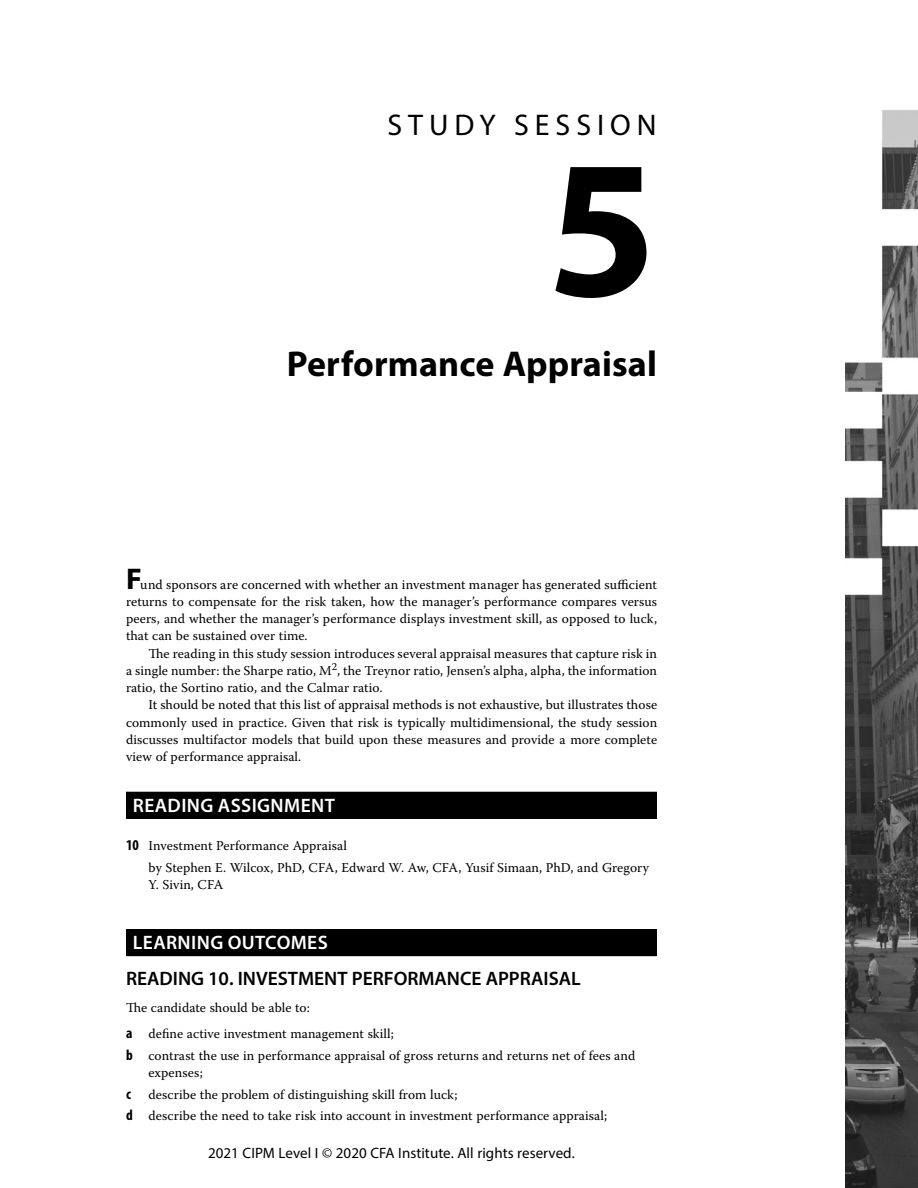
<style>
.page{position:relative;width:918px;height:1188px;background:#fff}
.page>*{position:absolute;margin:0;border:0;box-sizing:border-box;transform-origin:0 0}
.SS_NUM{font:700 198px "Myriad Pro";color:#000}
.SS_TITLE{font:700 36px "Myriad Pro";letter-spacing:.005em;color:#000}
.SS_LABEL{font:30px "Myriad Pro";letter-spacing:.2em;color:#000}
.SS_INTRO_T1{font:700 30px "Myriad Pro";color:#000}
.H2_no_space_above{font:600 19.5px "Myriad Pro";color:#000}
.SS_H1{font:600 19.5px "Myriad Pro";letter-spacing:.02em;color:#fff}
.t1{font:15px "Myriad Pro";letter-spacing:.005em;color:#000}
.SS_INTRO_T{font:13.5px/17.2px "Warnock Pro";letter-spacing:.005em;color:#000;text-align:justify}
.SS_INTRO_T1-2{font:13.5px/17.2px "Warnock Pro";letter-spacing:.005em;color:#000;text-align:justify}
.NL1_middle{font:13.5px/17.2px "Warnock Pro";letter-spacing:.005em;color:#000}
.NL1_last_cont{font:13.5px/17.2px "Warnock Pro";letter-spacing:.005em;color:#000}
.NL1_first{font:13.5px "Warnock Pro";letter-spacing:.005em;color:#000}
.NL1_single{font:13.5px "Warnock Pro";letter-spacing:.005em;color:#000}
.T1{font:13.5px "Warnock Pro";letter-spacing:.005em;color:#000}
.s1{font-family:"Myriad Pro";font-weight:700;font-stretch:condensed;font-size:15px}
</style>
<div class="page">
<img style="left:845px;top:110px;width:73px;height:1078px">
<div style="left:126px;top:792px;width:531px;height:27px;background:#000"></div>
<div style="left:126px;top:929px;width:531px;height:27px;background:#000"></div>
<p class="SS_LABEL" style="left:387px;top:107px;width:271px">STUDY SESSION</p>
<p class="SS_NUM" style="left:547px;top:100px;width:111px">5</p>
<p class="SS_TITLE" style="left:287px;top:341px;width:372px">Performance Appraisal</p>
<p class="SS_INTRO_T1" style="left:126px;top:559px;width:17px">F</p>
<p class="SS_INTRO_T1-2" style="left:126px;top:575px;width:533px;text-indent:14px">und sponsors are concerned with whether an investment manager has generated sufficient returns to compensate for the risk taken, how the manager’s performance compares versus peers, and whether the manager’s performance displays investment skill, as opposed to luck, that can be sustained over time.</p>
<p class="SS_INTRO_T" style="left:126px;top:644px;width:533px;text-indent:22px">The reading in this study session introduces several appraisal measures that capture risk in a single number: the Sharpe ratio, M<sup>2</sup>, the Treynor ratio, Jensen’s alpha, alpha, the information ratio, the Sortino ratio, and the Calmar ratio.</p>
<p class="SS_INTRO_T" style="left:126px;top:696px;width:533px;text-indent:22px">It should be noted that this list of appraisal methods is not exhaustive, but illustrates those commonly used in practice. Given that risk is typically multidimensional, the study session discusses multifactor models that build upon these measures and provide a more complete view of performance appraisal.</p>
<p class="SS_H1" style="left:133px;top:793px;width:203px">READING ASSIGNMENT</p>
<p class="NL1_single" style="left:126px;top:838px;width:222px"><span class="s1">10</span> Investment Performance Appraisal</p>
<p class="NL1_last_cont" style="left:148px;top:859px;width:502px">by Stephen E. Wilcox, PhD, CFA, Edward W. Aw, CFA, Yusif Simaan, PhD, and Gregory<br>Y. Sivin, CFA</p>
<p class="SS_H1" style="left:133px;top:930px;width:196px">LEARNING OUTCOMES</p>
<p class="H2_no_space_above" style="left:126px;top:966px;width:456px">READING 10. INVESTMENT PERFORMANCE APPRAISAL</p>
<p class="T1" style="left:126px;top:999px;width:185px">The candidate should be able to:</p>
<p class="NL1_first" style="left:126px;top:1025px;width:269px"><span class="s1">a</span> define active investment management skill;</p>
<p class="NL1_middle" style="left:148px;top:1046px;width:488px;text-indent:-22px"><span class="s1">b</span> contrast the use in performance appraisal of gross returns and returns net of fees and expenses;</p>
<p class="NL1_middle" style="left:126px;top:1085px;width:333px"><span class="s1">c</span> describe the problem of distinguishing skill from luck;</p>
<p class="NL1_middle" style="left:126px;top:1107px;width:483px"><span class="s1">d</span> describe the need to take risk into account in investment performance appraisal;</p>
<p class="t1" style="left:208px;top:1144px;width:368px">2021 CIPM Level I © 2020 CFA Institute. All rights reserved.</p>
</div>
